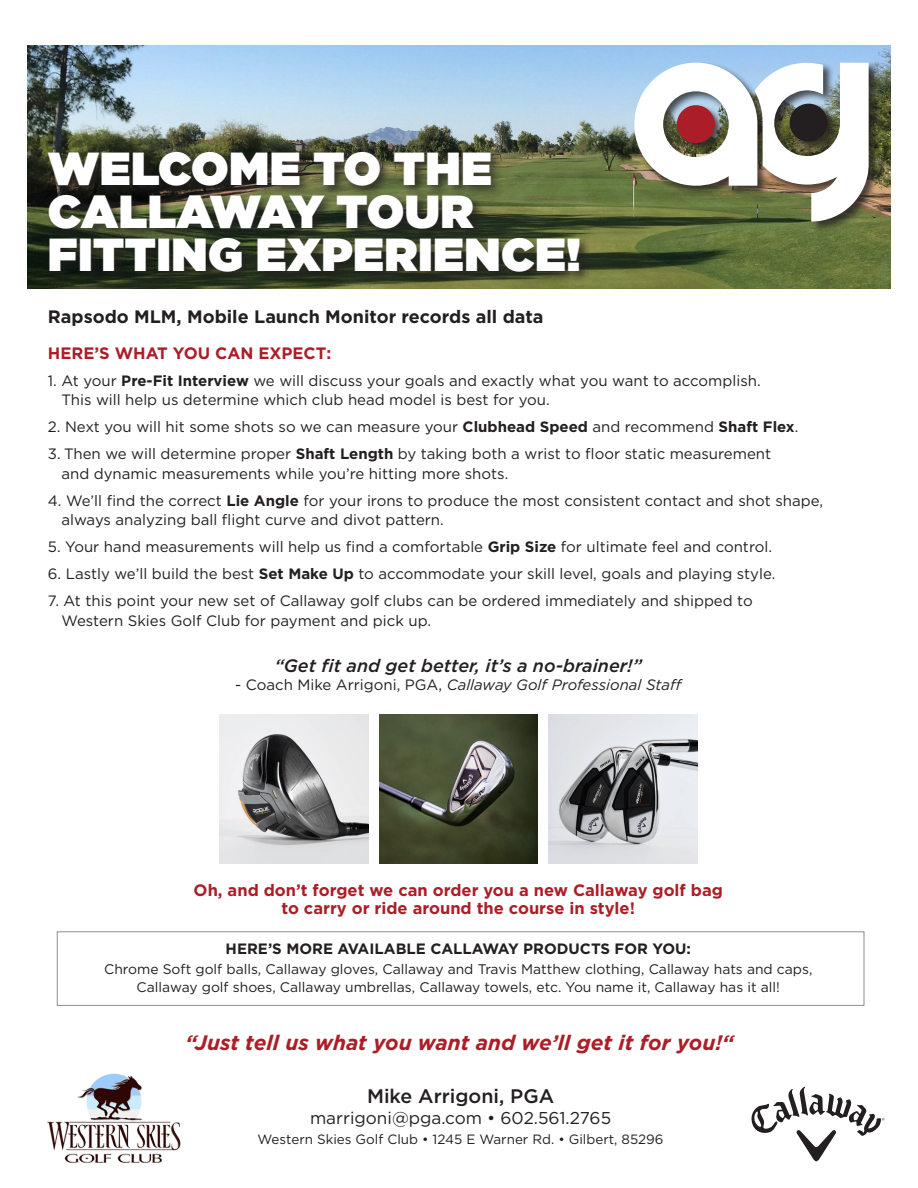
<style>
.page{position:relative;width:918px;height:1188px;background:#fff}
.page>*{position:absolute;margin:0;border:0;box-sizing:border-box;transform-origin:0 0}
.t1{font:900 46.35px/43px "Gotham";letter-spacing:.01em;color:#fff}
.t2{font:italic 700 20.85px "Gotham";color:#ac1e27}
.t3{font:500 19.5px "Gotham";color:#231f20}
.t4{font:700 18px "Gotham";color:#231f20}
.t5{font:italic 500 18px "Gotham";color:#231f20}
.t6{font:17.1px "Gotham";color:#231f20}
.t7{font:700 16.5px/18px "Gotham";color:#ac1e27;text-align:center}
.t8{font:15px/19.5px "Gotham";color:#231f20}
.t9{font:italic 15px "Gotham";color:#231f20}
.t10{font:700 15px "Gotham";color:#231f20}
.t11{font:13.8px/18px "Gotham";color:#231f20;text-align:center}
.t12{font:13.5px "Gotham";color:#231f20}
.s1{font-weight:700}
.s2{font-style:normal}
</style>
<div class="page">
<img style="left:28px;top:46px;width:863px;height:242px">
<div style="left:633px;top:62px;width:247px;height:170px;background:#231f20;opacity:.75"></div>
<img style="left:634px;top:63px;width:235px;height:159px">
<img style="left:48px;top:1073px;width:132px;height:90px">
<svg style="left:751px;top:1087px;width:133px;height:74px"></svg>
<div style="left:45px;top:149px;width:548px;height:135px;background:#231f20;opacity:.75"></div>
<img style="left:219px;top:714px;width:149px;height:149px">
<img style="left:548px;top:714px;width:149px;height:149px">
<img style="left:380px;top:714px;width:157px;height:149px">
<div style="left:57px;top:931px;width:807px;height:75px;border:1px solid #8b8d90"></div>
<p class="t1" style="left:48px;top:146px;width:535px">WELCOME TO THE<br>CALLAWAY TOUR<br>FITTING EXPERIENCE!</p>
<p class="t4" style="left:48px;top:305px;width:497px">Rapsodo MLM, Mobile Launch Monitor records all data</p>
<p class="t7" style="left:48px;top:344px;width:285px">HERE’S WHAT YOU CAN EXPECT:</p>
<p class="t8" style="left:61px;top:371px;width:701px;text-indent:-14px">1. At your <span class="s1">Pre-Fit Interview</span> we will discuss your goals and exactly what you want to accomplish.<br>This will help us determine which club head model is best for you.</p>
<p class="t8" style="left:48px;top:417px;width:752px">2. Next you will hit some shots so we can measure your <span class="s1">Clubhead Speed</span> and recommend <span class="s1">Shaft Flex</span>.</p>
<p class="t8" style="left:61px;top:444px;width:711px;text-indent:-14px">3. Then we will determine proper <span class="s1">Shaft Length</span> by taking both a wrist to floor static measurement and dynamic measurements while you’re hitting more shots.</p>
<p class="t8" style="left:61px;top:491px;width:763px;text-indent:-14px">4. We’ll find the correct <span class="s1">Lie Angle</span> for your irons to produce the most consistent contact and shot shape, always analyzing ball flight curve and divot pattern.</p>
<p class="t8" style="left:48px;top:537px;width:726px">5. Your hand measurements will help us find a comfortable <span class="s1">Grip Size</span> for ultimate feel and control.</p>
<p class="t8" style="left:48px;top:564px;width:729px">6. Lastly we’ll build the best <span class="s1">Set Make Up</span> to accommodate your skill level, goals and playing style.</p>
<p class="t8" style="left:61px;top:591px;width:693px;text-indent:-14px">7. At this point your new set of Callaway golf clubs can be ordered immediately and shipped to<br>Western Skies Golf Club for payment and pick up.</p>
<p class="t5" style="left:275px;top:654px;width:368px">“Get fit and get better, it’s a no-brainer!”</p>
<p class="t9" style="left:235px;top:676px;width:449px"><span class="s2">- Coach Mike Arrigoni, PGA,</span> Callaway Golf Professional Staff</p>
<p class="t7" style="left:194px;top:881px;width:531px">Oh, and don’t forget we can order you a new Callaway golf bag to carry or ride around the course in style!</p>
<p class="t10" style="left:226px;top:939px;width:467px">HERE’S MORE AVAILABLE CALLAWAY PRODUCTS FOR YOU:</p>
<p class="t11" style="left:104px;top:960px;width:710px">Chrome Soft golf balls, Callaway gloves, Callaway and Travis Matthew clothing, Callaway hats and caps,<br>Callaway golf shoes, Callaway umbrellas, Callaway towels, etc. You name it, Callaway has it all!</p>
<p class="t2" style="left:185px;top:1028px;width:550px">“Just tell us what you want and we’ll get it for you!“</p>
<p class="t3" style="left:367px;top:1084px;width:189px">Mike Arrigoni, PGA</p>
<p class="t6" style="left:310px;top:1107px;width:303px">marrigoni@pga.com • 602.561.2765</p>
<p class="t12" style="left:258px;top:1130px;width:407px">Western Skies Golf Club • 1245 E Warner Rd. • Gilbert, 85296</p>
</div>
